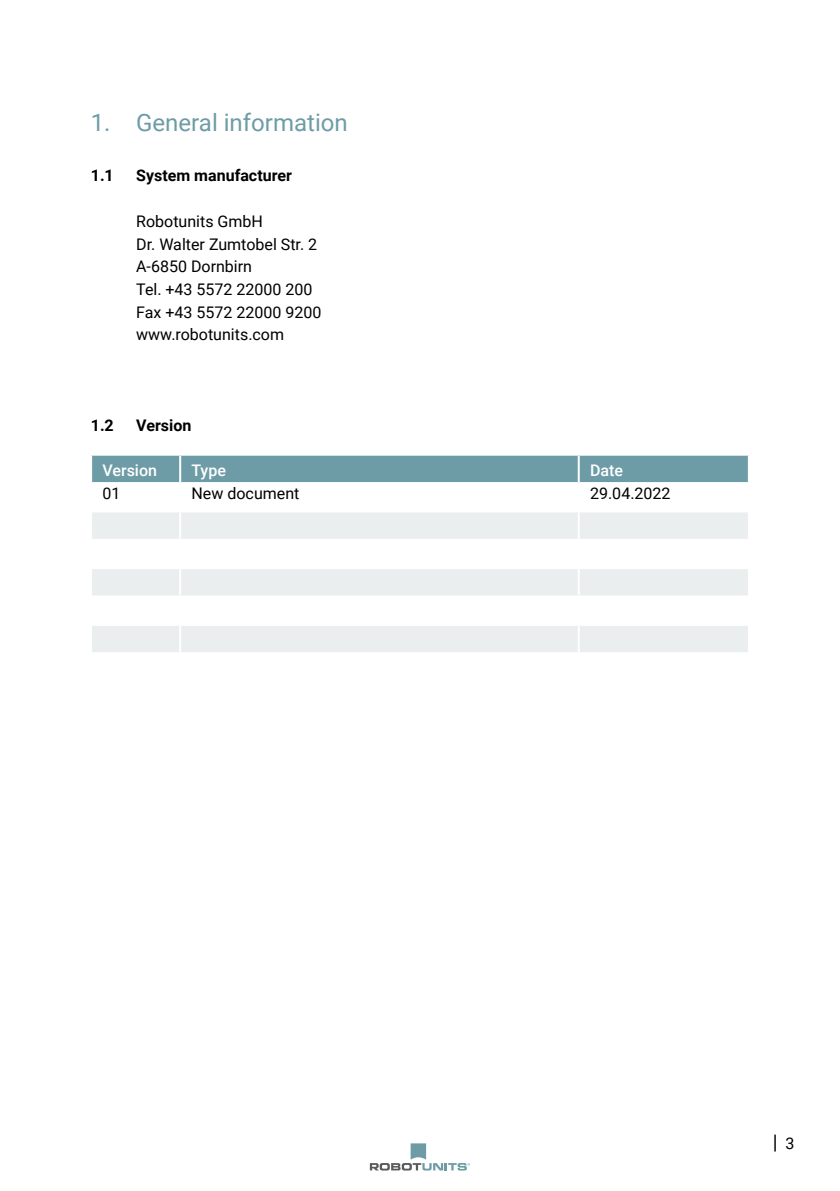
<style>
.page{position:relative;width:840px;height:1191px;background:#fff}
.page>*{position:absolute;margin:0;border:0;box-sizing:border-box;transform-origin:0 0}
.t1{font:24px "Roboto";color:#6d9ca6}
.t2{font:20px "Roboto";color:#000}
.t3{font:16px/22.6px "Roboto";color:#000}
.t4{font:700 16px "Roboto";color:#000}
.t5{font:500 16px "Roboto";color:#fff}
.s1{font-size:16px}
</style>
<div class="page">
<svg style="left:369px;top:1143px;width:101px;height:27px"></svg>
<div style="left:92px;top:456px;width:655px;height:26px;background:#6d9ca6"></div>
<svg style="left:92px;top:512px;width:655px;height:140px;fill:#eaeeef"></svg>
<hr style="left:179px;top:456px;width:2px;height:26px;background:#fff">
<hr style="left:577px;top:456px;width:2px;height:26px;background:#fff">
<hr style="left:179px;top:512px;width:2px;height:27px;background:#fff">
<hr style="left:577px;top:512px;width:2px;height:27px;background:#fff">
<hr style="left:180px;top:539px;width:398px;height:2px;background:#fff">
<hr style="left:578px;top:539px;width:171px;height:2px;background:#fff">
<hr style="left:577px;top:541px;width:2px;height:26px;background:#fff">
<hr style="left:179px;top:597px;width:2px;height:27px;background:#fff">
<hr style="left:577px;top:597px;width:2px;height:27px;background:#fff">
<hr style="left:90px;top:539px;width:90px;height:2px;background:#fff">
<hr style="left:179px;top:541px;width:2px;height:26px;background:#fff">
<hr style="left:90px;top:567px;width:90px;height:2px;background:#fff">
<hr style="left:90px;top:595px;width:90px;height:2px;background:#fff">
<hr style="left:180px;top:567px;width:398px;height:2px;background:#fff">
<hr style="left:179px;top:569px;width:2px;height:26px;background:#fff">
<hr style="left:180px;top:595px;width:398px;height:2px;background:#fff">
<hr style="left:578px;top:567px;width:171px;height:2px;background:#fff">
<hr style="left:577px;top:569px;width:2px;height:26px;background:#fff">
<hr style="left:578px;top:595px;width:171px;height:2px;background:#fff">
<hr style="left:90px;top:624px;width:90px;height:2px;background:#fff">
<hr style="left:180px;top:624px;width:398px;height:2px;background:#fff">
<hr style="left:179px;top:626px;width:2px;height:26px;background:#fff">
<hr style="left:578px;top:624px;width:171px;height:2px;background:#fff">
<hr style="left:577px;top:626px;width:2px;height:26px;background:#fff">
<h1 class="t1" style="left:91px;top:106px;width:258px">1. General information</h1>
<p class="t4" style="left:91px;top:165px;width:25px">1.1</p>
<p class="t4" style="left:136px;top:165px;width:157px">System manufacturer</p>
<p class="t3" style="left:136px;top:209px;width:187px">Robotunits GmbH<br>Dr. Walter Zumtobel Str. 2<br>A-6850 Dornbirn<br>Tel. +43 5572 22000 200<br>Fax +43 5572 22000 9200 www.robotunits.com</p>
<p class="t4" style="left:91px;top:414px;width:25px">1.2</p>
<p class="t4" style="left:136px;top:414px;width:57px">Version</p>
<p class="t5" style="left:102px;top:459px;width:56px">Version</p>
<p class="t5" style="left:191px;top:459px;width:36px">Type</p>
<p class="t5" style="left:589px;top:459px;width:35px">Date</p>
<p class="t3" style="left:102px;top:481px;width:19px">01</p>
<p class="t3" style="left:191px;top:481px;width:109px">New document</p>
<p class="t3" style="left:589px;top:481px;width:82px">29.04.2022</p>
<p class="t2" style="left:772px;top:1128px;width:23px">| <span class="s1">3</span></p>
</div>
